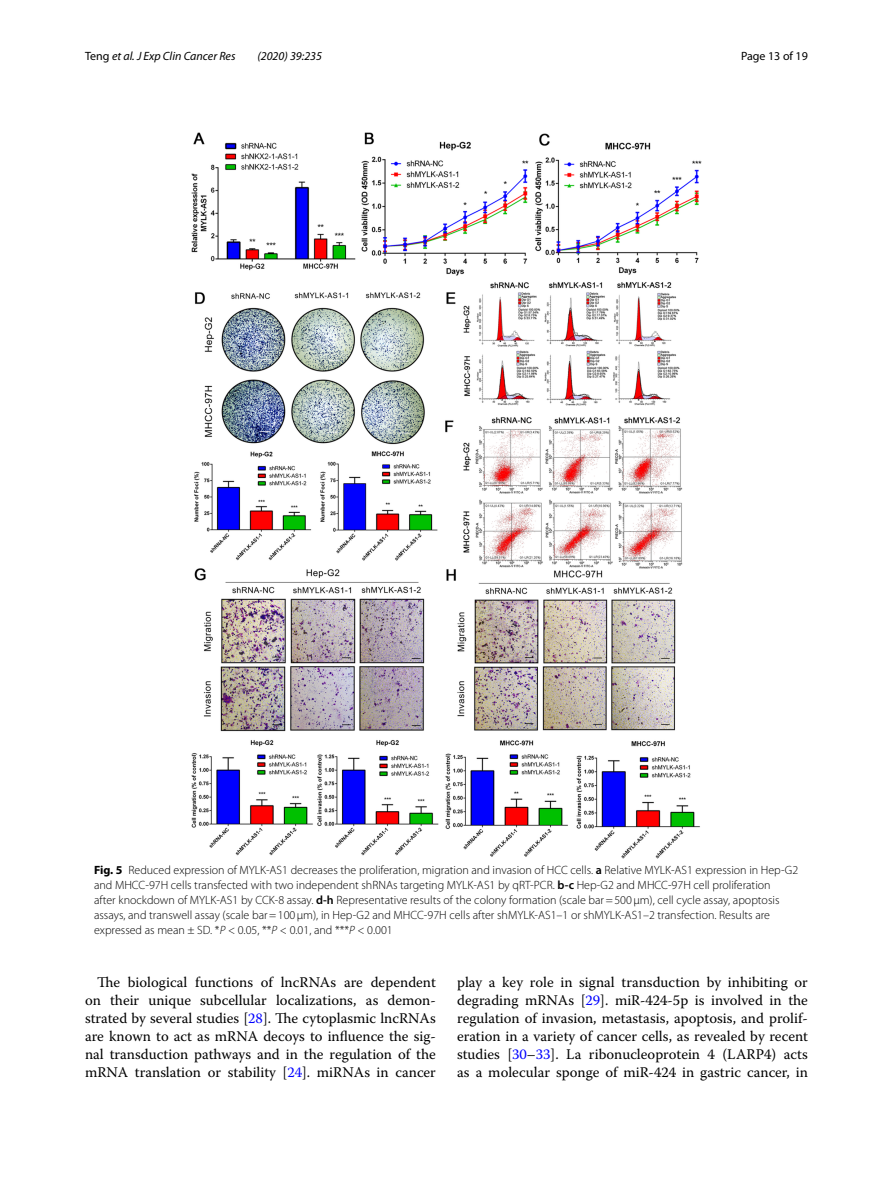
<style>
.page{position:relative;width:893px;height:1187px;background:#fff}
.page>*{position:absolute;margin:0;border:0;box-sizing:border-box;transform-origin:0 0}
.t1{font:14.7px/18px "Warnock Pro";color:#000;text-align:justify}
.t2{font:300 12px/15px "Myriad Pro";color:#000}
.t3{font:italic 12px "Myriad Pro";color:#000}
.t4{font:12px "Myriad Pro";color:#000}
.s1{font-style:normal}
.s2{font-weight:700}
.s3{font-weight:600}
.s4{font-style:italic}
.s5{color:#00f}
</style>
<div class="page">
<img style="left:191px;top:133px;width:511px;height:725px">
<p class="t3" style="left:85px;top:48px;width:152px"><span class="s1">Teng</span> et al. J Exp Clin Cancer Res</p>
<p class="t3" style="left:257px;top:48px;width:66px">(2020) 39:235</p>
<p class="t4" style="left:741px;top:48px;width:68px">Page 13 of 19</p>
<p class="t2" style="left:94px;top:862px;width:706px"><span class="s2">Fig. 5</span> Reduced expression of MYLK-AS1 decreases the proliferation, migration and invasion of HCC cells. <span class="s3">a</span> Relative MYLK-AS1 expression in Hep-G2 and MHCC-97H cells transfected with two independent shRNAs targeting MYLK-AS1 by qRT-PCR. <span class="s3">b-c</span> Hep-G2 and MHCC-97H cell proliferation<br>after knockdown of MYLK-AS1 by CCK-8 assay. <span class="s3">d-h</span> Representative results of the colony formation (scale bar=500μm), cell cycle assay, apoptosis assays, and transwell assay (scale bar=100μm), in Hep-G2 and MHCC-97H cells after shMYLK-AS1–1 or shMYLK-AS1–2 transfection. Results are expressed as mean ± SD. *<span class="s4">P</span> &lt; 0.05, **<span class="s4">P</span> &lt; 0.01, and ***<span class="s4">P</span> &lt; 0.001</p>
<p class="t1" style="left:85px;top:972px;width:352px;text-indent:12px">The biological functions of lncRNAs are dependent on their unique subcellular localizations, as demon&shy;strated by several studies [<span class="s5">28</span>]. The cytoplasmic lncRNAs are known to act as mRNA decoys to influence the sig&shy;nal transduction pathways and in the regulation of the mRNA translation or stability [<span class="s5">24</span>]. miRNAs in cancer</p>
<p class="t1" style="left:457px;top:972px;width:352px">play a key role in signal transduction by inhibiting or degrading mRNAs [<span class="s5">29</span>]. miR-424-5p is involved in the regulation of invasion, metastasis, apoptosis, and prolif&shy;eration in a variety of cancer cells, as revealed by recent studies [<span class="s5">30</span>–<span class="s5">33</span>]. La ribonucleoprotein 4 (LARP4) acts as a molecular sponge of miR-424 in gastric cancer, in</p>
</div>
